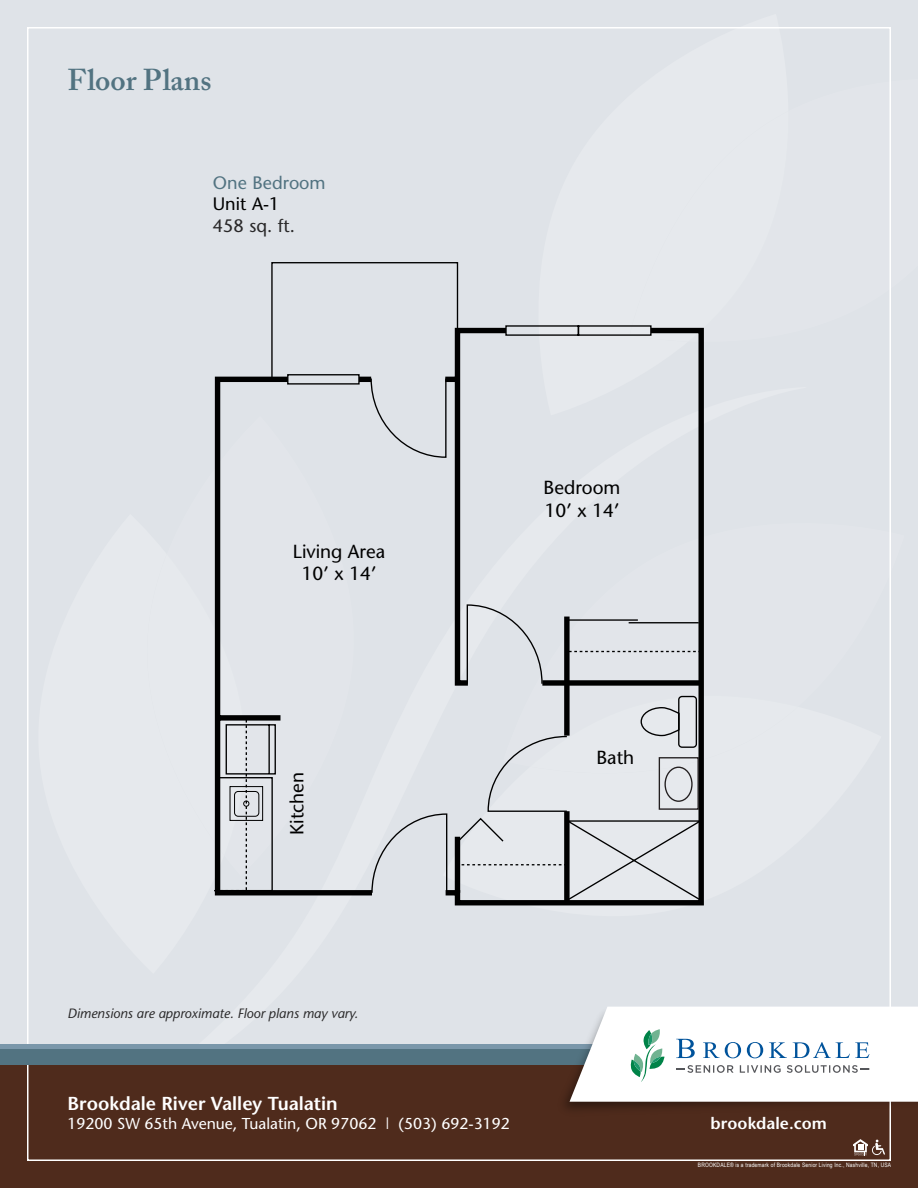
<style>
.page{position:relative;width:918px;height:1188px;background:#dfe3e8}
.page>*{position:absolute;margin:0;border:0;box-sizing:border-box;transform-origin:0 0}
.t1{font:600 30px "Adobe Caslon Pro";color:#527381}
.t2{font:18.9px/22.6px "Stone Sans";color:#000;text-align:center}
.t3{font:600 18.75px "Stone Sans";color:#fff}
.t4{font:18px "Stone Sans";color:#527381}
.t5{font:18px "Stone Sans";color:#292829}
.t6{font:18px "Stone Sans";color:#000}
.t7{font:600 16.5px "Stone Sans";letter-spacing:.005em;color:#fff}
.t8{font:15.75px "Stone Sans";color:#fff}
.t9{font:italic 13.5px "Stone Sans";color:#292829}
.t10{font:6px "Arial Narrow";letter-spacing:.03em;color:#fff}
</style>
<div class="page">
<div style="left:0;top:1047px;width:918px;height:141px;background:#4f2b1c"></div>
<div style="left:0;top:1047px;width:918px;height:18px;background:#527381"></div>
<div style="left:0;top:1044px;width:918px;height:5px;background:#7a97aa"></div>
<svg style="left:853px;top:1139px;width:32px;height:17px"></svg>
<img style="left:565px;top:986px;width:353px;height:152px">
<svg style="left:570px;top:1007px;width:348px;height:95px;background:#eef2f2"></svg>
<svg style="left:214px;top:376px;width:140px;height:520px"></svg>
<svg style="left:214px;top:619px;width:140px;height:273px"></svg>
<svg style="left:354px;top:327px;width:350px;height:578px"></svg>
<svg style="left:456px;top:817px;width:49px;height:26px"></svg>
<svg style="left:271px;top:262px;width:381px;height:123px"></svg>
<p class="t1" style="left:68px;top:62px;width:145px">Floor Plans</p>
<h3 class="t4" style="left:213px;top:171px;width:114px">One Bedroom</h3>
<h3 class="t6" style="left:213px;top:193px;width:68px">Unit A-1</h3>
<h3 class="t5" style="left:213px;top:215px;width:83px">458 sq. ft.</h3>
<p class="t2" style="left:293px;top:540px;width:94px">Living Area<br>10’ x 14’</p>
<p class="t2" style="left:285px;top:835px;width:65px;rotate:-90deg">Kitchen</p>
<p class="t2" style="left:544px;top:476px;width:78px;text-align:left">Bedroom<br>10’ x 14’</p>
<p class="t2" style="left:596px;top:746px;width:39px">Bath</p>
<h3 class="t9" style="left:68px;top:1005px;width:292px">Dimensions are approximate. Floor plans may vary.</h3>
<h3 class="t3" style="left:68px;top:1092px;width:272px">Brookdale River Valley Tualatin</h3>
<h3 class="t8" style="left:68px;top:1113px;width:444px">19200 SW 65th Avenue, Tualatin, OR 97062 | (503) 692-3192</h3>
<h3 class="t7" style="left:711px;top:1113px;width:118px">brookdale.com</h3>
<p class="t10" style="left:698px;top:1160px;width:195px">BROOKDALE® is a trademark of Brookdale Senior Living Inc., Nashville, TN, USA</p>
</div>
